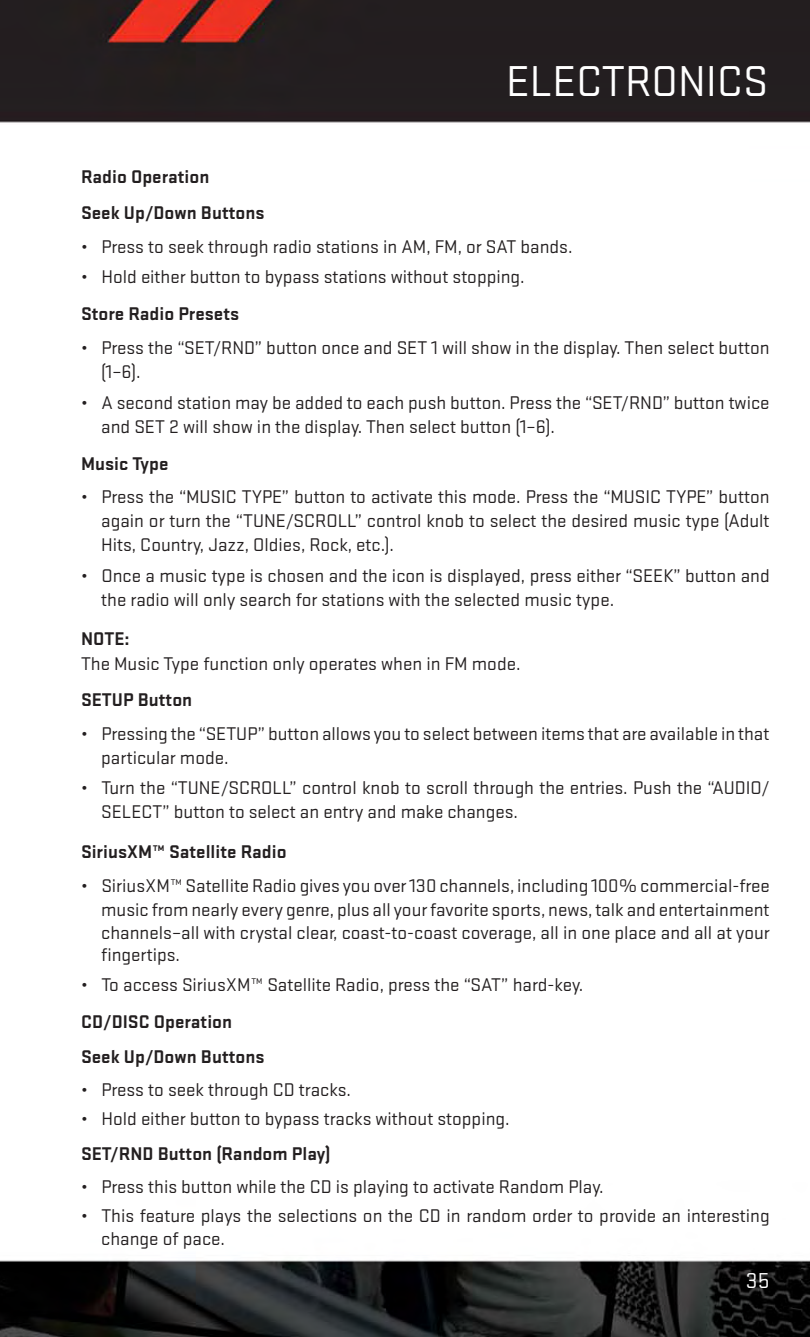
<style>
.page{position:relative;width:810px;height:1337px;background:#fff}
.page>*{position:absolute;margin:0;border:0;box-sizing:border-box;transform-origin:0 0}
.t1{font:45px "Stratum 1";color:#fff}
.t2{font:22.5px "Stratum 1";color:#fff}
.t3{font:19.12px/24.1px "Stratum 1";color:#231f20}
.t4{font:700 19.12px/36.4px "Stratum 1";color:#231f20}
</style>
<div class="page">
<img style="left:0;top:0;width:810px;height:1336px">
<h1 class="t1" style="left:506px;top:65px;width:263px">ELECTRONICS</h1>
<p class="t4" style="left:81px;top:160px;width:185px">Radio Operation<br>Seek Up/Down Buttons</p>
<p class="t3" style="left:81px;top:236px;width:493px">• Press to seek through radio stations in AM, FM, or SAT bands.</p>
<p class="t3" style="left:81px;top:267px;width:445px">• Hold either button to bypass stations without stopping.</p>
<p class="t4" style="left:81px;top:297px;width:160px">Store Radio Presets</p>
<p class="t3" style="left:101px;top:337px;width:670px;text-indent:-20px">• Press the “SET/RND” button once and SET 1 will show in the display. Then select button (1–6).</p>
<p class="t3" style="left:101px;top:392px;width:670px;text-indent:-20px">• A second station may be added to each push button. Press the “SET/RND” button twice and SET 2 will show in the display. Then select button (1–6).</p>
<p class="t4" style="left:81px;top:446px;width:89px">Music Type</p>
<p class="t3" style="left:101px;top:486px;width:670px;text-align:justify;text-indent:-20px">• Press the “MUSIC TYPE” button to activate this mode. Press the “MUSIC TYPE” button again or turn the “TUNE/SCROLL” control knob to select the desired music type (Adult Hits, Country, Jazz, Oldies, Rock, etc.).</p>
<p class="t3" style="left:101px;top:565px;width:670px;text-indent:-20px">• Once a music type is chosen and the icon is displayed, press either “SEEK” button and the radio will only search for stations with the selected music type.</p>
<p class="t4" style="left:81px;top:622px;width:50px">NOTE:</p>
<p class="t3" style="left:81px;top:653px;width:441px">The Music Type function only operates when in FM mode.</p>
<p class="t4" style="left:81px;top:683px;width:113px">SETUP Button</p>
<p class="t3" style="left:101px;top:723px;width:670px;text-indent:-20px">• Pressing the “SETUP” button allows you to select between items that are available in that particular mode.</p>
<p class="t3" style="left:101px;top:777px;width:670px;text-indent:-20px">• Turn the “TUNE/SCROLL” control knob to scroll through the entries. Push the “AUDIO/<br>SELECT” button to select an entry and make changes.</p>
<p class="t4" style="left:81px;top:834px;width:207px">SiriusXM™ Satellite Radio</p>
<p class="t3" style="left:101px;top:875px;width:670px;line-height:23.2px;text-align:justify;text-indent:-20px">• SiriusXM™ Satellite Radio gives you over 130 channels, including 100% commercial-free music from nearly every genre, plus all your favorite sports, news, talk and entertainment channels–all with crystal clear, coast-to-coast coverage, all in one place and all at your fingertips.</p>
<p class="t3" style="left:81px;top:974px;width:504px">• To access SiriusXM™ Satellite Radio, press the “SAT” hard-key.</p>
<p class="t4" style="left:81px;top:1005px;width:185px;line-height:35.3px">CD/DISC Operation<br>Seek Up/Down Buttons</p>
<p class="t3" style="left:81px;top:1079px;width:272px">• Press to seek through CD tracks.</p>
<p class="t3" style="left:81px;top:1108px;width:430px">• Hold either button to bypass tracks without stopping.</p>
<p class="t4" style="left:81px;top:1137px;width:251px">SET/RND Button (Random Play)</p>
<p class="t3" style="left:81px;top:1175px;width:524px">• Press this button while the CD is playing to activate Random Play.</p>
<p class="t3" style="left:101px;top:1206px;width:670px;line-height:22.9px;text-indent:-20px">• This feature plays the selections on the CD in random order to provide an interesting change of pace.</p>
<p class="t2" style="left:746px;top:1272px;width:25px">35</p>
</div>
